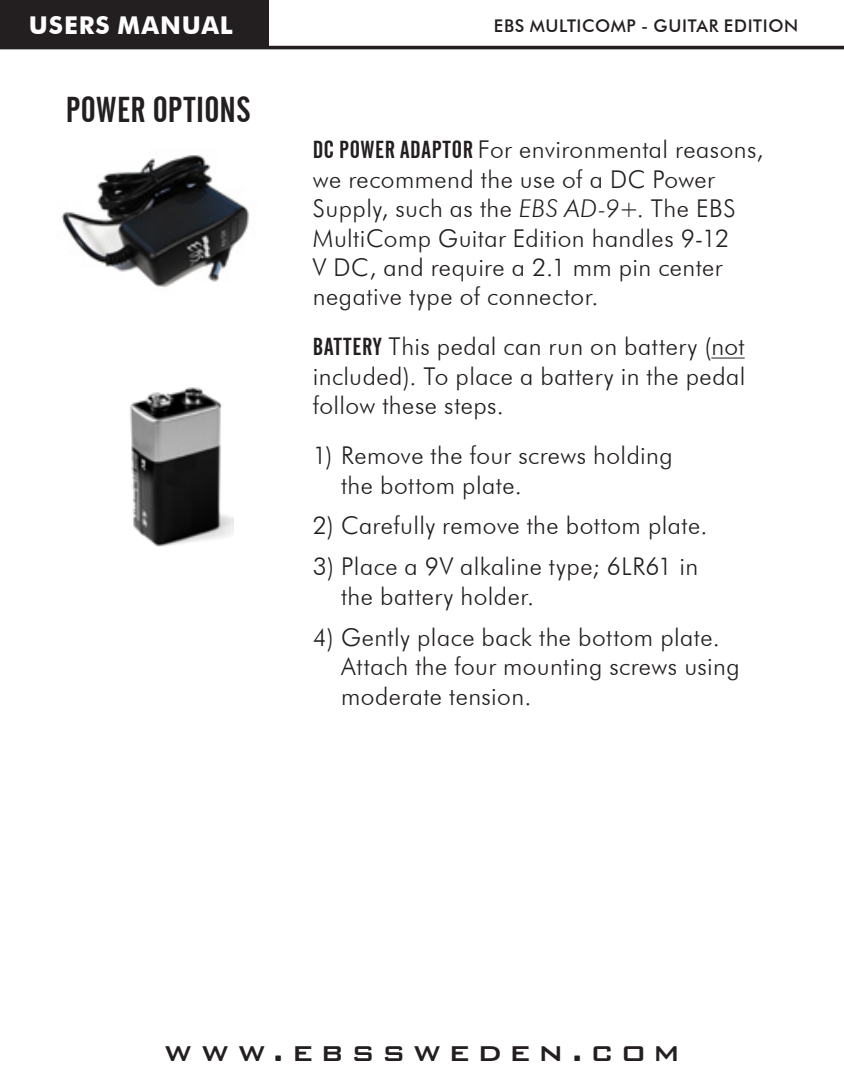
<style>
.page{position:relative;width:844px;height:1092px;background:#fff}
.page>*{position:absolute;margin:0;border:0;box-sizing:border-box;transform-origin:0 0}
.RUBBE{font:35.7px "Alternate Gothic No 2 BT";letter-spacing:.015em;color:#231f20}
.t1{font:500 35px "Bank Gothic BT";letter-spacing:.22em;color:#231f20}
.Bröd{font:300 24.5px/29.4px "Futura BT";letter-spacing:.02em;color:#231f20}
.Punktlista_mini{font:300 24.5px/29.4px "Futura BT";letter-spacing:.02em;color:#231f20}
.t2{font:700 24.5px "Futura BT";letter-spacing:.035em;color:#fff}
.t3{font:500 17.5px "Futura BT";letter-spacing:.035em;color:#231f20}
.s1{font-family:"Alternate Gothic No 2 BT";font-weight:400}
.s2{font-style:italic}
</style>
<div class="page">
<div style="left:0;top:0;width:268px;height:48px;background:#231f20"></div>
<hr style="left:0;top:46px;width:843px;height:3px;background:#231f20">
<hr style="left:711px;top:357px;width:33px;height:1px;background:#231f20">
<img style="left:61px;top:155px;width:189px;height:133px">
<img style="left:130px;top:387px;width:103px;height:160px">
<p class="t2" style="left:29px;top:10px;width:205px">USERS MANUAL</p>
<p class="t3" style="left:493px;top:15px;width:306px">EBS MULTICOMP - GUITAR EDITION</p>
<p class="RUBBE" style="left:66px;top:89px;width:186px">POWER OPTIONS</p>
<p class="Bröd" style="left:313px;top:135px;width:452px"><span class="s1">DC POWER ADAPTOR</span> For environmental reasons, we recommend the use of a DC Power Supply, such as the <span class="s2">EBS AD-9+</span>. The EBS MultiComp Guitar Edition handles 9-12<br>V DC, and require a 2.1 mm pin center negative type of connector.</p>
<p class="Bröd" style="left:313px;top:332px;width:434px;text-align:justify"><span class="s1">BATTERY</span> This pedal can run on battery (not included). To place a battery in the pedal follow these steps.</p>
<p class="Punktlista_mini" style="left:341px;top:440px;width:333px;text-indent:-28px">1) Remove the four screws holding the bottom plate.</p>
<p class="Punktlista_mini" style="left:313px;top:511px;width:396px">2) Carefully remove the bottom plate.</p>
<p class="Punktlista_mini" style="left:341px;top:551px;width:358px;text-indent:-28px">3) Place a 9V alkaline type; 6LR61 in the battery holder.</p>
<p class="Punktlista_mini" style="left:341px;top:622px;width:400px;text-indent:-28px">4) Gently place back the bottom plate.<br>Attach the four mounting screws using moderate tension.</p>
<h2 class="t1" style="left:164px;top:1032px;width:517px">www.ebssweden.com</h2>
</div>
